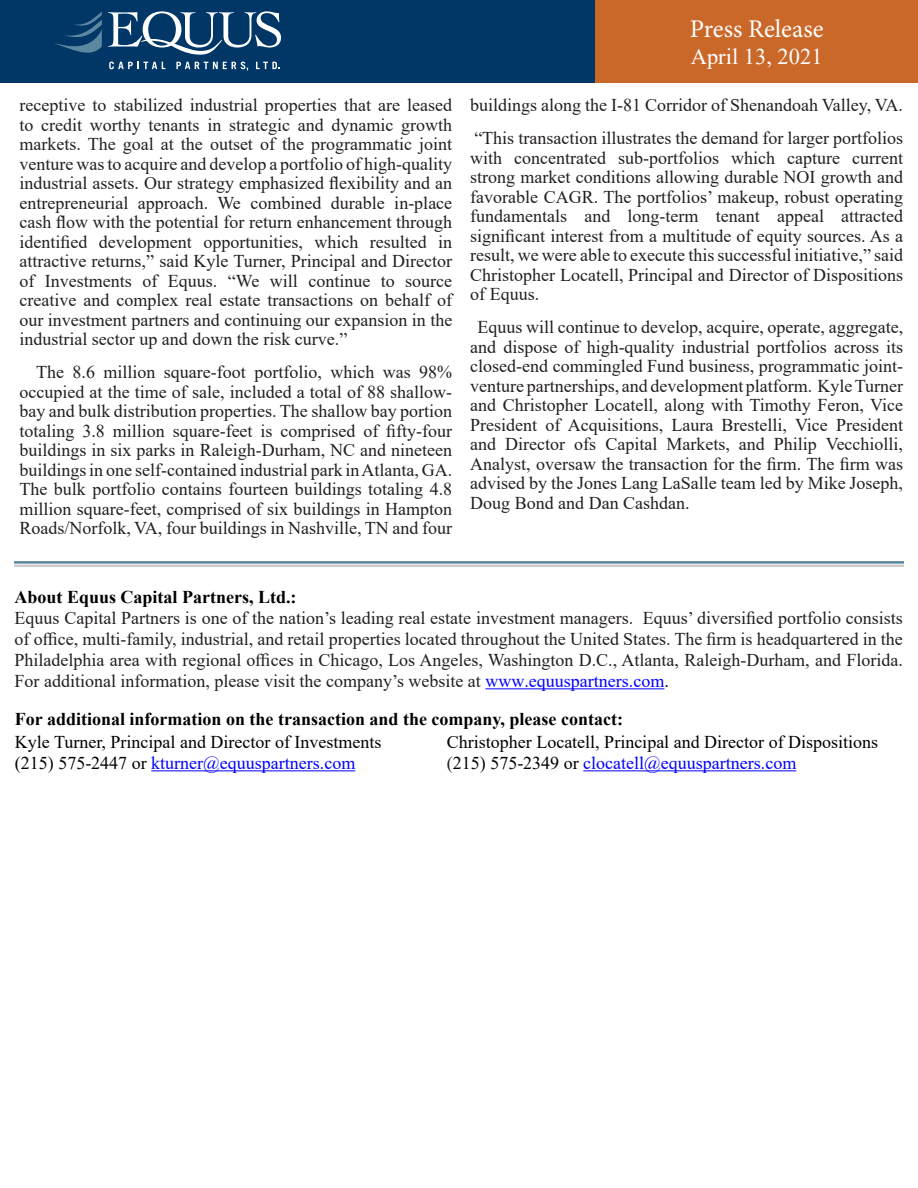
<style>
.page{position:relative;width:918px;height:1188px;background:#fff}
.page>*{position:absolute;margin:0;border:0;box-sizing:border-box;transform-origin:0 0}
.t1{font:25.5px "Minion Pro";color:#fff}
.t2{font:22.5px "Times New Roman";color:#fff}
.t3{font:18px/19.5px "Times New Roman";color:#231f20;text-align:justify}
.t4{font:700 18px/22.5px "Times New Roman";color:#000}
.t5{font:18px "Times New Roman";color:#00f}
.t6{font:18px "Times New Roman";color:#000}
.s1{color:#00f}
.s2{color:#000}
.s3{font-weight:400}
.s4{color:#231f20}
</style>
<div class="page">
<div style="left:0;top:0;width:700px;height:82px;background:#003767"></div>
<div style="left:595px;top:0;width:323px;height:82px;background:#ca6829"></div>
<svg style="left:108px;top:11px;width:173px;height:44px"></svg>
<svg style="left:109px;top:62px;width:56px;height:7px"></svg>
<svg style="left:176px;top:62px;width:72px;height:9px"></svg>
<svg style="left:256px;top:62px;width:24px;height:7px"></svg>
<svg style="left:55px;top:12px;width:47px;height:41px"></svg>
<hr style="left:15px;top:564px;width:888px;height:3px;background:#ccc">
<hr style="left:15px;top:561px;width:888px;height:3px;background:#5d87a1">
<hr style="left:151px;top:770px;width:204px;height:1px;background:#00f">
<hr style="left:583px;top:770px;width:213px;height:1px;background:#00f">
<hr style="left:485px;top:688px;width:179px;height:1px;background:#00f">
<p class="t3" style="left:19px;top:95px;width:434px">receptive to stabilized industrial properties that are leased to credit worthy tenants in strategic and dynamic growth markets. The goal at the outset of the programmatic joint venture was to acquire and develop a portfolio of high-quality industrial assets. Our strategy emphasized flexibility and an entrepreneurial approach. We combined durable in-place cash flow with the potential for return enhancement through identified development opportunities, which resulted in attractive returns,” said Kyle Turner, Principal and Director of Investments of Equus. “We will continue to source creative and complex real estate transactions on behalf of our investment partners and continuing our expansion in the industrial sector up and down the risk curve.”</p>
<p class="t3" style="left:19px;top:362px;width:434px;text-indent:17px">The 8.6 million square-foot portfolio, which was 98% occupied at the time of sale, included a total of 88 shallow&shy;bay and bulk distribution properties. The shallow bay portion totaling 3.8 million square-feet is comprised of fifty-four buildings in six parks in Raleigh-Durham, NC and nineteen buildings in one self-contained industrial park in Atlanta, GA.<br>The bulk portfolio contains fourteen buildings totaling 4.8 million square-feet, comprised of six buildings in Hampton Roads/Norfolk, VA, four buildings in Nashville, TN and four</p>
<p class="t1" style="left:690px;top:12px;width:136px">Press Release</p>
<p class="t2" style="left:691px;top:40px;width:133px">April 13, 2021</p>
<p class="t3" style="left:470px;top:95px;width:434px">buildings along the I-81 Corridor of Shenandoah Valley, VA.</p>
<p class="t3" style="left:470px;top:128px;width:434px">“This transaction illustrates the demand for larger portfolios with concentrated sub-portfolios which capture current strong market conditions allowing durable NOI growth and favorable CAGR. The portfolios’ makeup, robust operating fundamentals and long-term tenant appeal attracted significant interest from a multitude of equity sources. As a result, we were able to execute this successful initiative,” said Christopher Locatell, Principal and Director of Dispositions of Equus.</p>
<p class="t3" style="left:470px;top:317px;width:434px;text-indent:7px">Equus will continue to develop, acquire, operate, aggregate, and dispose of high-quality industrial portfolios across its closed-end commingled Fund business, programmatic joint&shy;venture partnerships, and development platform. Kyle Turner and Christopher Locatell, along with Timothy Feron, Vice President of Acquisitions, Laura Brestelli, Vice President and Director ofs Capital Markets, and Philip Vecchiolli, Analyst, oversaw the transaction for the firm. The firm was advised by the Jones Lang LaSalle team led by Mike Joseph, Doug Bond and Dan Cashdan.</p>
<p class="t4" style="left:15px;top:585px;width:284px">About Equus Capital Partners, Ltd.:</p>
<p class="t3" style="left:15px;top:607px;width:890px;line-height:21px">Equus Capital Partners is one of the nation’s leading real estate investment managers. Equus’ diversified portfolio consists of office, multi-family, industrial, and retail properties located throughout the United States. The firm is headquartered in the Philadelphia area with regional offices in Chicago, Los Angeles, Washington D.C., Atlanta, Raleigh-Durham, and Florida.<br>For additional information, please visit the company’s website at <span class="s1">www.equuspartners.com</span><span class="s2">.</span></p>
<p class="t4" style="left:15px;top:708px;width:610px">For additional information on the transaction and the company, please contact:<br><span class="s3">Kyle Turner, Principal and Director of Investments</span></p>
<p class="t6" style="left:447px;top:729px;width:433px">Christopher Locatell, Principal and Director of Dispositions</p>
<p class="t5" style="left:15px;top:750px;width:342px"><span class="s2">(215) 575-2447 or</span> kturner@equuspartners.com</p>
<p class="t5" style="left:447px;top:750px;width:351px"><span class="s4">(</span><span class="s2">215) 575-2349 or</span> clocatell@equuspartners.com</p>
</div>
